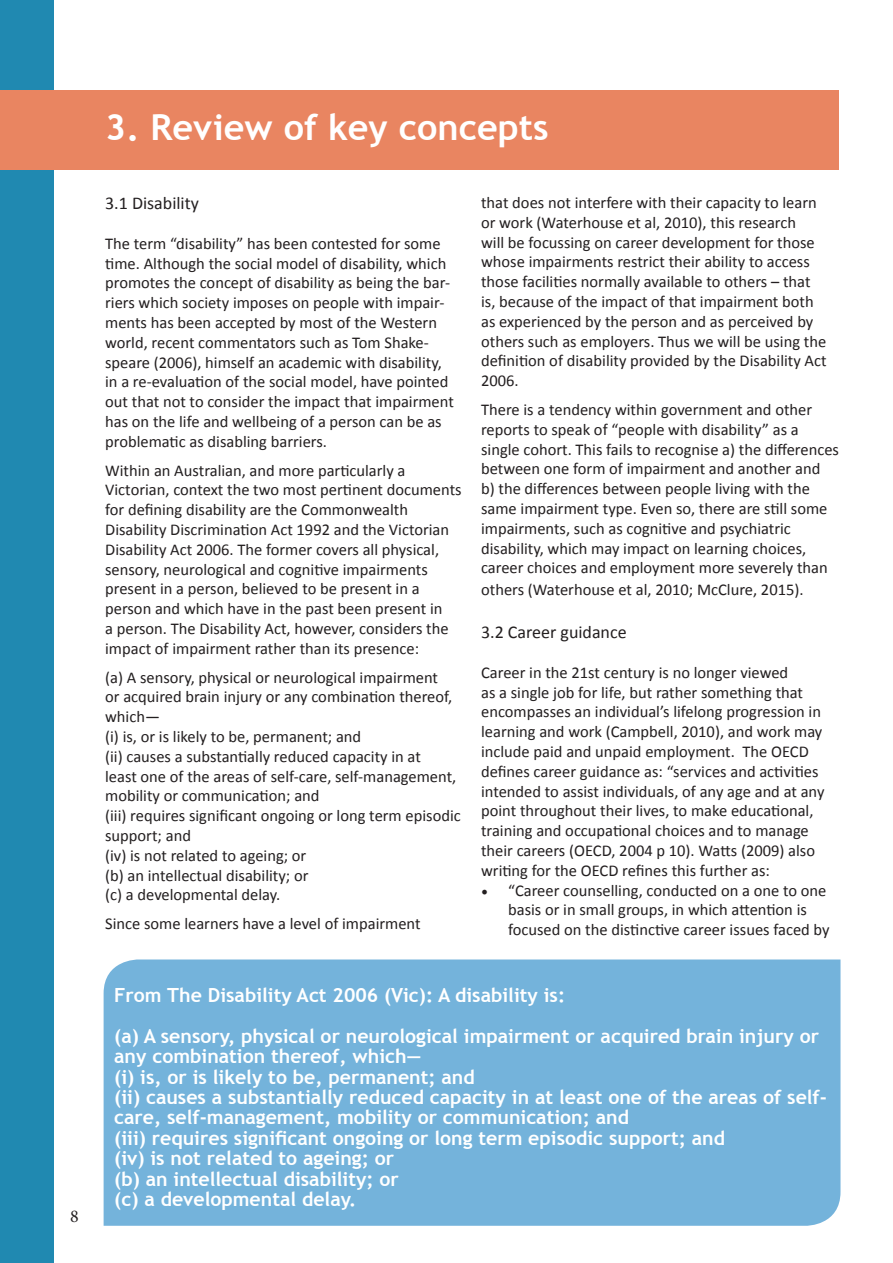
<style>
.page{position:relative;width:893px;height:1263px;background:#fff}
.page>*{position:absolute;margin:0;border:0;box-sizing:border-box;transform-origin:0 0}
.t1{font:700 36px "Trebuchet MS";color:#fff}
.t2{font:700 19.5px/20.4px "Trebuchet MS";color:#fff}
.t3{font:18px "Calibri";color:#231f20}
.t4{font:18px "Minion Pro";color:#231f20}
.t5{font:16.5px/19.8px "Calibri";color:#231f20}
.s1{font-family:"Minion Pro";font-size:18px}
</style>
<div class="page">
<div style="left:0;top:0;width:54px;height:1263px;background:#2089b1"></div>
<div style="left:0;top:90px;width:839px;height:80px;background:#e98561"></div>
<div style="left:104px;top:959px;width:736px;height:267px;background:#74b3db"></div>
<p class="t4" style="left:70px;top:1204px;width:10px">8</p>
<p class="t1" style="left:105px;top:105px;width:445px">3. Review of key concepts</p>
<p class="t3" style="left:105px;top:191px;width:95px">3.1 Disability</p>
<p class="t5" style="left:105px;top:233px;width:350px">The term “disability” has been contested for some time. Although the social model of disability, which promotes the concept of disability as being the bar&shy;riers which society imposes on people with impair&shy;ments has been accepted by most of the Western world, recent commentators such as Tom Shake&shy;speare (2006), himself an academic with disability, in a re-evaluation of the social model, have pointed out that not to consider the impact that impairment has on the life and wellbeing of a person can be as problematic as disabling barriers.</p>
<p class="t5" style="left:105px;top:460px;width:358px">Within an Australian, and more particularly a Victorian, context the two most pertinent documents for defining disability are the Commonwealth Disability Discrimination Act 1992 and the Victorian Disability Act 2006. The former covers all physical, sensory, neurological and cognitive impairments present in a person, believed to be present in a person and which have in the past been present in<br>a person. The Disability Act, however, considers the impact of impairment rather than its presence:</p>
<p class="t5" style="left:105px;top:667px;width:349px">(a) A sensory, physical or neurological impairment or acquired brain injury or any combination thereof, which—</p>
<p class="t5" style="left:105px;top:726px;width:258px">(i) is, or is likely to be, permanent; and</p>
<p class="t5" style="left:105px;top:746px;width:353px">(ii) causes a substantially reduced capacity in at least one of the areas of self-care, self-management, mobility or communication; and</p>
<p class="t5" style="left:105px;top:805px;width:357px">(iii) requires significant ongoing or long term episodic support; and</p>
<p class="t5" style="left:105px;top:845px;width:203px">(iv) is not related to ageing; or</p>
<p class="t5" style="left:105px;top:865px;width:205px">(b) an intellectual disability; or</p>
<p class="t5" style="left:105px;top:884px;width:177px">(c) a developmental delay.</p>
<p class="t5" style="left:105px;top:913px;width:317px">Since some learners have a level of impairment</p>
<p class="t5" style="left:481px;top:192px;width:347px">that does not interfere with their capacity to learn or work (Waterhouse et al, 2010), this research<br>will be focussing on career development for those whose impairments restrict their ability to access those facilities normally available to others – that is, because of the impact of that impairment both as experienced by the person and as perceived by others such as employers. Thus we will be using the definition of disability provided by the Disability Act 2006.</p>
<p class="t5" style="left:481px;top:399px;width:359px">There is a tendency within government and other reports to speak of “people with disability” as a single cohort. This fails to recognise a) the differences between one form of impairment and another and<br>b) the differences between people living with the same impairment type. Even so, there are still some impairments, such as cognitive and psychiatric disability, which may impact on learning choices, career choices and employment more severely than</p>
<p class="t5" style="left:481px;top:579px;width:324px">others (Waterhouse et al, 2010; McClure, 2015).</p>
<p class="t3" style="left:481px;top:620px;width:147px">3.2 Career guidance</p>
<p class="t5" style="left:481px;top:662px;width:345px">Career in the 21st century is no longer viewed<br>as a single job for life, but rather something that encompasses an individual’s lifelong progression in learning and work (Campbell, 2010), and work may include paid and unpaid employment. The OECD defines career guidance as: “services and activities intended to assist individuals, of any age and at any point throughout their lives, to make educational, training and occupational choices and to manage their careers (OECD, 2004 p 10). Watts (2009) also writing for the OECD refines this further as:</p>
<p class="t5" style="left:508px;top:880px;width:323px;text-indent:-27px"><span class="s1">•</span> “Career counselling, conducted on a one to one basis or in small groups, in which attention is focused on the distinctive career issues faced by</p>
<p class="t2" style="left:114px;top:985px;width:452px">From The Disability Act 2006 (Vic): A disability is:</p>
<p class="t2" style="left:114px;top:1026px;width:706px">(a) A sensory, physical or neurological impairment or acquired brain injury or any combination thereof, which—</p>
<p class="t2" style="left:114px;top:1066px;width:362px">(i) is, or is likely to be, permanent; and</p>
<p class="t2" style="left:114px;top:1087px;width:714px">(ii) causes a substantially reduced capacity in at least one of the areas of self&shy;care, self-management, mobility or communication; and</p>
<p class="t2" style="left:114px;top:1128px;width:612px">(iii) requires significant ongoing or long term episodic support; and</p>
<p class="t2" style="left:114px;top:1148px;width:281px">(iv) is not related to ageing; or</p>
<p class="t2" style="left:114px;top:1168px;width:286px">(b) an intellectual disability; or</p>
<p class="t2" style="left:114px;top:1189px;width:243px">(c) a developmental delay.</p>
</div>
